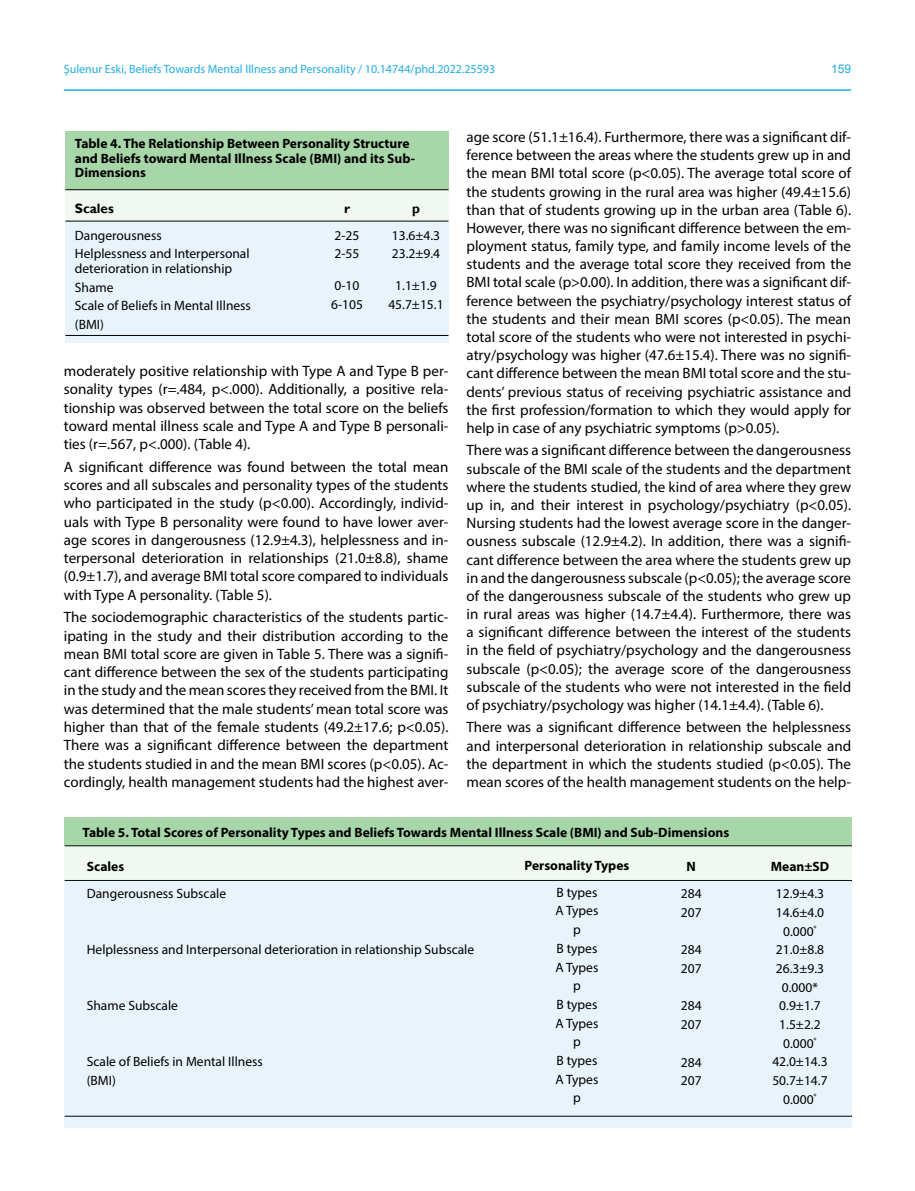
<style>
.page{position:relative;width:915px;height:1191px;background:#fff}
.page>*{position:absolute;margin:0;border:0;box-sizing:border-box;transform-origin:0 0}
.t1{font:15px/18.1px "Myriad Pro";color:#000;text-align:justify}
.t2{font:13.5px/18.8px "Myriad Pro";color:#000}
.t3{font:700 13.5px/14.4px "Myriad Pro";color:#000}
.t4{font:700 13.5px "Gill Sans";color:#000}
.t5{font:12px "Myriad Pro";color:#21ade3}
.t6{font:12px "Arial";color:#21ade3}
</style>
<div class="page">
<hr style="left:64px;top:89px;width:786px;height:2px;background:#21ade3">
<div style="left:65px;top:817px;width:786px;height:28px;background:#a7d6a8"></div>
<div style="left:64px;top:881px;width:786px;height:246px;background:#e9f3fb"></div>
<hr style="left:65px;top:845px;width:786px;height:1px;background:#000">
<hr style="left:65px;top:880px;width:786px;height:1px;background:#000">
<hr style="left:65px;top:1116px;width:786px;height:1px;background:#000">
<div style="left:64px;top:845px;width:786px;height:36px;background:#f0f8f1"></div>
<div style="left:65px;top:131px;width:383px;height:58px;background:#a7d6a8"></div>
<div style="left:65px;top:221px;width:383px;height:122px;background:#e9f3fb"></div>
<hr style="left:65px;top:189px;width:383px;height:1px;background:#000">
<hr style="left:65px;top:335px;width:383px;height:1px;background:#000">
<hr style="left:65px;top:221px;width:383px;height:1px;background:#000">
<div style="left:65px;top:190px;width:383px;height:31px;background:#f0f8f1"></div>
<p class="t5" style="left:64px;top:61px;width:433px">Şulenur Eski, Beliefs Towards Mental Illness and Personality / 10.14744/phd.2022.25593</p>
<p class="t6" style="left:830px;top:60px;width:22px">159</p>
<p class="t3" style="left:75px;top:136px;width:341px">Table 4. The Relationship Between Personality Structure and Beliefs toward Mental Illness Scale (BMI) and its Sub-<br>Dimensions</p>
<p class="t4" style="left:75px;top:200px;width:40px">Scales</p>
<p class="t2" style="left:75px;top:226px;width:176px">Dangerousness<br>Helplessness and Interpersonal</p>
<p class="t2" style="left:75px;top:259px;width:177px">deterioration in relationship<br>Shame<br>Scale of Beliefs in Mental Illness (BMI)</p>
<p class="t4" style="left:412px;top:200px;width:9px">p</p>
<p class="t2" style="left:391px;top:226px;width:50px">13.6±4.3<br>23.2±9.4</p>
<p class="t2" style="left:388px;top:276px;width:57px;text-align:center">1.1±1.9<br>45.7±15.1</p>
<p class="t4" style="left:344px;top:200px;width:8px">r</p>
<p class="t2" style="left:334px;top:226px;width:26px">2-25<br>2-55</p>
<p class="t2" style="left:331px;top:276px;width:33px">0-10<br>6-105</p>
<p class="t1" style="left:64px;top:362px;width:386px">moderately positive relationship with Type A and Type B per&shy;sonality types (r=.484, p&lt;.000). Additionally, a positive rela&shy;tionship was observed between the total score on the beliefs toward mental illness scale and Type A and Type B personali&shy;ties (r=.567, p&lt;.000). (Table 4).</p>
<p class="t1" style="left:64px;top:457px;width:386px">A significant difference was found between the total mean scores and all subscales and personality types of the students who participated in the study (p&lt;0.00). Accordingly, individ&shy;uals with Type B personality were found to have lower aver&shy;age scores in dangerousness (12.9±4.3), helplessness and in&shy;terpersonal deterioration in relationships (21.0±8.8), shame (0.9±1.7), and average BMI total score compared to individuals with Type A personality. (Table 5).</p>
<p class="t1" style="left:64px;top:608px;width:386px">The sociodemographic characteristics of the students partic&shy;ipating in the study and their distribution according to the mean BMI total score are given in Table 5. There was a signifi&shy;cant difference between the sex of the students participating in the study and the mean scores they received from the BMI. It was determined that the male students’ mean total score was higher than that of the female students (49.2±17.6; p&lt;0.05).<br>There was a significant difference between the department the students studied in and the mean BMI scores (p&lt;0.05). Ac&shy;cordingly, health management students had the highest aver-</p>
<p class="t1" style="left:466px;top:128px;width:386px">age score (51.1±16.4). Furthermore, there was a significant dif&shy;ference between the areas where the students grew up in and the mean BMI total score (p&lt;0.05). The average total score of the students growing in the rural area was higher (49.4±15.6) than that of students growing up in the urban area (Table 6).<br>However, there was no significant difference between the em&shy;ployment status, family type, and family income levels of the students and the average total score they received from the BMI total scale (p&gt;0.00). In addition, there was a significant dif&shy;ference between the psychiatry/psychology interest status of the students and their mean BMI scores (p&lt;0.05). The mean total score of the students who were not interested in psychi&shy;atry/psychology was higher (47.6±15.4). There was no signifi&shy;cant difference between the mean BMI total score and the stu&shy;dents’ previous status of receiving psychiatric assistance and the first profession/formation to which they would apply for help in case of any psychiatric symptoms (p&gt;0.05).</p>
<p class="t1" style="left:466px;top:441px;width:386px">There was a significant difference between the dangerousness subscale of the BMI scale of the students and the department where the students studied, the kind of area where they grew up in, and their interest in psychology/psychiatry (p&lt;0.05).<br>Nursing students had the lowest average score in the danger&shy;ousness subscale (12.9±4.2). In addition, there was a signifi&shy;cant difference between the area where the students grew up in and the dangerousness subscale (p&lt;0.05); the average score of the dangerousness subscale of the students who grew up in rural areas was higher (14.7±4.4). Furthermore, there was a significant difference between the interest of the students in the field of psychiatry/psychology and the dangerousness subscale (p&lt;0.05); the average score of the dangerousness subscale of the students who were not interested in the field of psychiatry/psychology was higher (14.1±4.4). (Table 6).</p>
<p class="t1" style="left:466px;top:718px;width:386px">There was a significant difference between the helplessness and interpersonal deterioration in relationship subscale and the department in which the students studied (p&lt;0.05). The mean scores of the health management students on the help-</p>
<p class="t3" style="left:82px;top:825px;width:648px">Table 5. Total Scores of Personality Types and Beliefs Towards Mental Illness Scale (BMI) and Sub-Dimensions</p>
<p class="t3" style="left:87px;top:859px;width:39px">Scales</p>
<p class="t2" style="left:87px;top:884px;width:141px">Dangerousness Subscale</p>
<p class="t2" style="left:87px;top:940px;width:389px">Helplessness and Interpersonal deterioration in relationship Subscale</p>
<p class="t2" style="left:87px;top:996px;width:93px">Shame Subscale</p>
<p class="t2" style="left:87px;top:1052px;width:177px">Scale of Beliefs in Mental Illness (BMI)</p>
<p class="t3" style="left:524px;top:857px;width:106px">Personality Types</p>
<p class="t2" style="left:555px;top:882px;width:44px;text-align:center">B types<br>A Types p<br>B types<br>A Types p<br>B types<br>A Types p<br>B types<br>A Types p</p>
<p class="t3" style="left:686px;top:859px;width:11px">N</p>
<p class="t2" style="left:680px;top:884px;width:22px">284<br>207</p>
<p class="t2" style="left:680px;top:940px;width:22px">284<br>207</p>
<p class="t2" style="left:680px;top:996px;width:22px">284<br>207</p>
<p class="t2" style="left:680px;top:1052px;width:22px">284<br>207</p>
<p class="t3" style="left:770px;top:859px;width:60px">Mean±SD</p>
<p class="t2" style="left:772px;top:884px;width:57px;text-align:center">12.9±4.3<br>14.6±4.0<br>0.000<sup>*<br></sup>21.0±8.8<br>26.3±9.3<br>0.000*<br>0.9±1.7<br>1.5±2.2<br>0.000<sup>*<br></sup>42.0±14.3<br>50.7±14.7<br>0.000<sup>*</sup></p>
</div>
